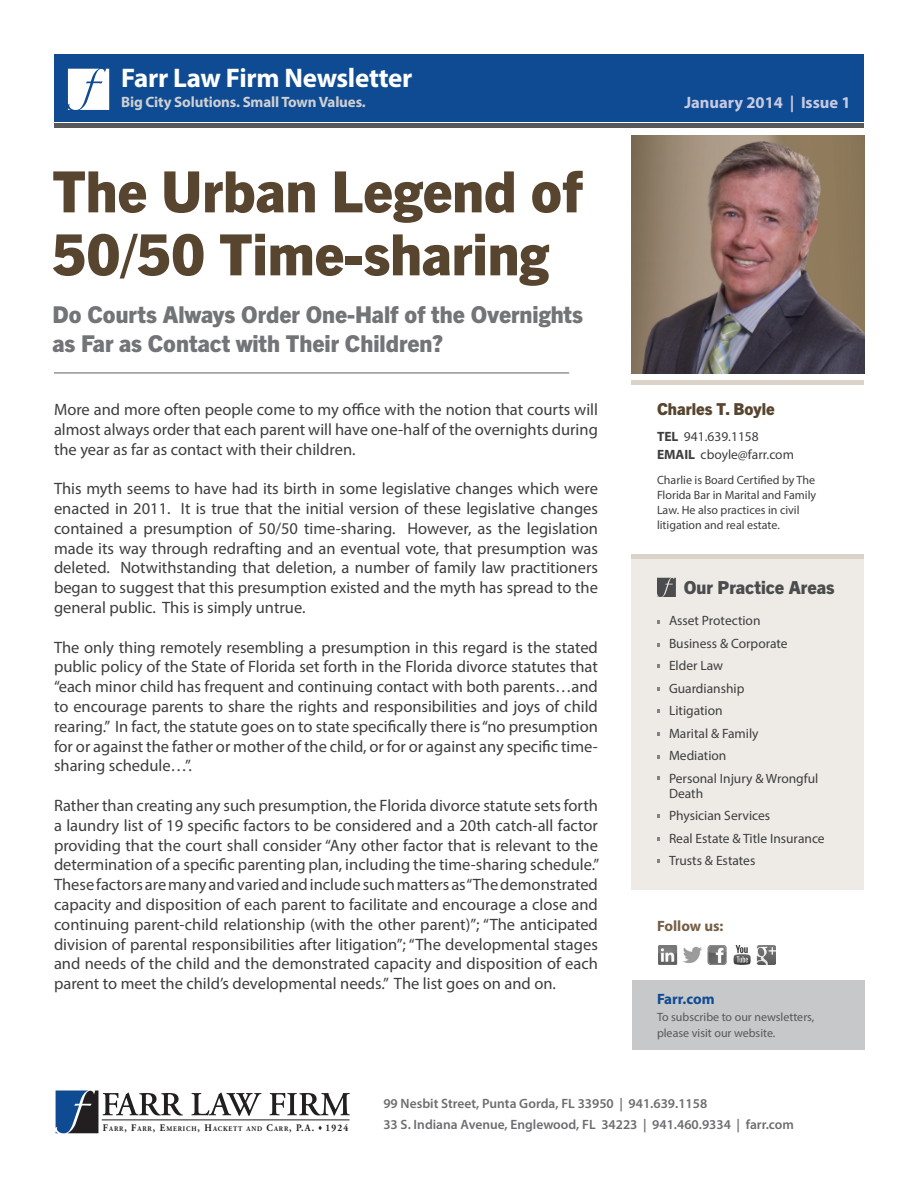
<style>
.page{position:relative;width:918px;height:1188px;background:#fff}
.page>*{position:absolute;margin:0;border:0;box-sizing:border-box;transform-origin:0 0}
.t1{font:800 57px/63px "Trade Gothic Next LT Pro";color:#57452f}
.t2{font:700 27px "Myriad Pro";letter-spacing:-.01em;color:#fff}
.t3{font:800 23.25px/28.5px "Trade Gothic Next LT Pro";color:#727477}
.t4{font:800 18px "Trade Gothic Next LT Pro";color:#4b4c4d}
.t5{font:16.5px/19.8px "Myriad Pro";color:#3e3e3f;text-align:justify}
.t6{font:700 16.5px "Myriad Pro";color:#c7cae1}
.t7{font:800 16.5px "Trade Gothic Next LT Pro";color:#57452f}
.t8{font:700 15px "Myriad Pro";letter-spacing:-.01em;color:#cfd0d2}
.t9{font:700 15px "Myriad Pro";color:#755e46}
.t10{font:700 15px "Myriad Pro";color:#0f4b92}
.t11{font:13.5px/22.5px "Myriad Pro";color:#3e3e3f}
.t12{font:600 13.5px/21px "Myriad Pro";color:#6c6d70}
.t13{font:12px/15px "Myriad Pro";color:#3e3e3f}
.t14{font:12px/16.5px "Myriad Pro";color:#57585a}
.t15{font:700 7.05px "Adobe Garamond Pro";letter-spacing:.125em;color:#231f20;scale:.92 1}
.s1{font-weight:700}
.s2{font-size:10.05px}
</style>
<div class="page">
<div style="left:54px;top:54px;width:810px;height:68px;background:#0f4b92"></div>
<div style="left:632px;top:554px;width:232px;height:336px;background:#eeebe7"></div>
<svg style="left:56px;top:1091px;width:127px;height:42px"></svg>
<svg style="left:191px;top:1093px;width:71px;height:23px"></svg>
<svg style="left:269px;top:1093px;width:81px;height:23px"></svg>
<hr style="left:102px;top:1119px;width:247px;height:1px;background:#231f20">
<div style="left:54px;top:123px;width:810px;height:5px;background:#57585a"></div>
<div style="left:633px;top:980px;width:232px;height:69px;background:#c7c8ca"></div>
<hr style="left:632px;top:554px;width:232px;height:4px;background:#dbd2c8">
<svg style="left:657px;top:620px;width:3px;height:4px"></svg>
<svg style="left:657px;top:709px;width:3px;height:4px"></svg>
<svg style="left:657px;top:859px;width:3px;height:4px"></svg>
<img style="left:658px;top:945px;width:118px;height:19px">
<svg style="left:68px;top:69px;width:41px;height:41px;background:#eaeff5"></svg>
<svg style="left:657px;top:578px;width:19px;height:19px"></svg>
<div style="left:632px;top:380px;width:232px;height:5px;background:#dbd2c8"></div>
<hr style="left:54px;top:372px;width:515px;height:2px;background:#939598">
<img style="left:632px;top:135px;width:233px;height:239px">
<h2 class="t2" style="left:121px;top:61px;width:293px">Farr Law Firm Newsletter</h2>
<p class="t8" style="left:121px;top:92px;width:246px">Big City Solutions. Small Town Values.</p>
<h1 class="t1" style="left:52px;top:156px;width:532px">The Urban Legend of<br>50/50 Time-sharing</h1>
<h3 class="t3" style="left:52px;top:299px;width:532px">Do Courts Always Order One-Half of the Overnights as Far as Contact with Their Children?</h3>
<p class="t5" style="left:54px;top:399px;width:546px">More and more often people come to my office with the notion that courts will almost always order that each parent will have one-half of the overnights during the year as far as contact with their children.</p>
<p class="t5" style="left:54px;top:478px;width:546px">This myth seems to have had its birth in some legislative changes which were enacted in 2011. It is true that the initial version of these legislative changes contained a presumption of 50/50 time-sharing. However, as the legislation made its way through redrafting and an eventual vote, that presumption was deleted. Notwithstanding that deletion, a number of family law practitioners began to suggest that this presumption existed and the myth has spread to the general public. This is simply untrue.</p>
<p class="t5" style="left:54px;top:637px;width:546px">The only thing remotely resembling a presumption in this regard is the stated public policy of the State of Florida set forth in the Florida divorce statutes that “each minor child has frequent and continuing contact with both parents…and to encourage parents to share the rights and responsibilities and joys of child rearing.” In fact, the statute goes on to state specifically there is “no presumption for or against the father or mother of the child, or for or against any specific time&shy;sharing schedule…”.</p>
<p class="t5" style="left:54px;top:795px;width:547px">Rather than creating any such presumption, the Florida divorce statute sets forth a laundry list of 19 specific factors to be considered and a 20th catch-all factor providing that the court shall consider “Any other factor that is relevant to the determination of a specific parenting plan, including the time-sharing schedule.” These factors are many and varied and include such matters as “The demonstrated capacity and disposition of each parent to facilitate and encourage a close and continuing parent-child relationship (with the other parent)”; “The anticipated division of parental responsibilities after litigation”; “The developmental stages and needs of the child and the demonstrated capacity and disposition of each parent to meet the child’s developmental needs.” The list goes on and on.</p>
<p class="t6" style="left:684px;top:92px;width:168px">January 2014 | Issue 1</p>
<p class="t7" style="left:657px;top:398px;width:119px">Charles T. Boyle</p>
<p class="t11" style="left:657px;top:427px;width:138px;line-height:18px"><span class="s1">TEL</span> 941.639.1158<br><span class="s1">EMAIL</span> cboyle@farr.com</p>
<p class="t13" style="left:657px;top:473px;width:161px">Charlie is Board Certified by The<br>Florida Bar in Marital and Family<br>Law. He also practices in civil litigation and real estate.</p>
<p class="t4" style="left:684px;top:575px;width:152px">Our Practice Areas</p>
<p class="t11" style="left:669px;top:609px;width:151px">Asset Protection<br>Business &amp; Corporate<br>Elder Law<br>Guardianship<br>Litigation<br>Marital &amp; Family<br>Mediation<br>Personal Injury &amp; Wrongful</p>
<p class="t11" style="left:669px;top:782px;width:157px">Death<br>Physician Services<br>Real Estate &amp; Title Insurance<br>Trusts &amp; Estates</p>
<p class="t9" style="left:657px;top:916px;width:68px">Follow us:</p>
<p class="t10" style="left:657px;top:989px;width:59px">Farr.com</p>
<p class="t14" style="left:657px;top:1008px;width:159px">To subscribe to our newsletters, please visit our website.</p>
<p class="t15" style="left:103px;top:1125px;width:268px"><span class="s2">F</span>ARR<span class="s2">, F</span>ARR<span class="s2">, E</span>MERICH<span class="s2">, H</span>ACKETT AND <span class="s2">C</span>ARR<span class="s2">, P.A.</span> ▼ <span class="s2">1924</span></p>
<p class="t12" style="left:383px;top:1093px;width:412px">99 Nesbit Street, Punta Gorda, FL 33950 | 941.639.1158<br>33 S. Indiana Avenue, Englewood, FL 34223 | 941.460.9334 | farr.com</p>
</div>
